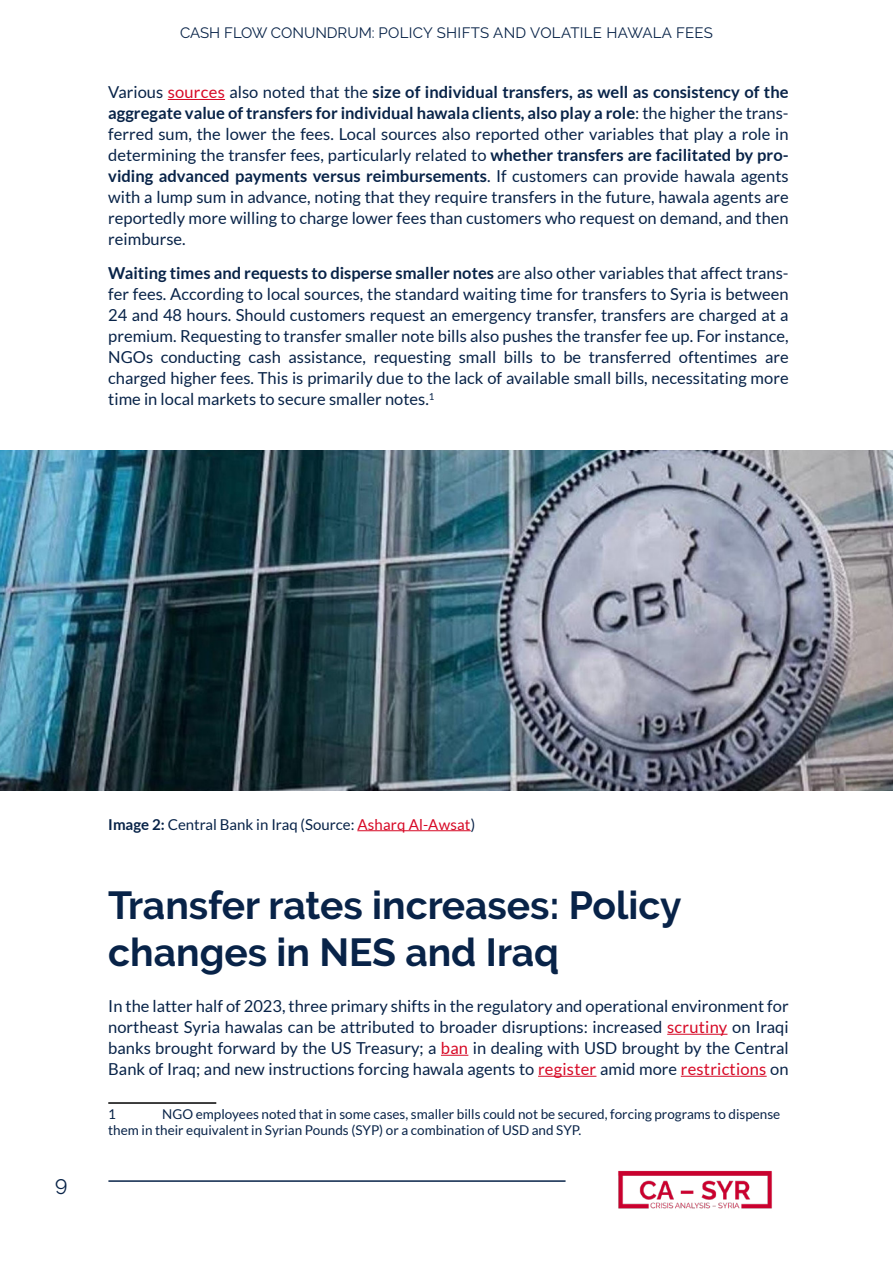
<style>
.page{position:relative;width:893px;height:1263px;background:#fff}
.page>*{position:absolute;margin:0;border:0;box-sizing:border-box;transform-origin:0 0}
.t1{font:700 39px/46.8px "Raleway";color:#082348}
.t2{font:21px "Raleway";color:#082348}
.t3{font:16.5px/21px "Lato";color:#082348;text-align:justify}
.t4{font:15px "Raleway";letter-spacing:.02em;color:#082348}
.t5{font:15px "Lato";color:#082348}
.t6{font:13.5px/16.2px "Lato";color:#082348}
.s1{color:#d70926}
.s2{font-weight:700}
</style>
<div class="page">
<hr style="left:108px;top:1180px;width:458px;height:2px;background:#082348">
<img style="left:618px;top:1170px;width:154px;height:39px">
<hr style="left:168px;top:99px;width:57px;height:1px;background:#d70926">
<hr style="left:357px;top:830px;width:114px;height:1px;background:#d70926">
<hr style="left:667px;top:1034px;width:60px;height:1px;background:#d70926">
<svg style="left:441px;top:1055px;width:27px;height:1px"></svg>
<hr style="left:538px;top:1076px;width:58px;height:1px;background:#d70926">
<hr style="left:681px;top:1076px;width:86px;height:1px;background:#d70926">
<hr style="left:108px;top:1102px;width:108px;height:2px;background:#000">
<img style="left:0;top:451px;width:893px;height:339px">
<p class="t4" style="left:180px;top:24px;width:534px">CASH FLOW CONUNDRUM: POLICY SHIFTS AND VOLATILE HAWALA FEES</p>
<p class="t3" style="left:108px;top:82px;width:682px">Various <span class="s1">sources</span> also noted that the <span class="s2">size of individual transfers, as well as consistency of the aggregate value of transfers for individual hawala clients, also play a role</span>: the higher the trans&shy;ferred sum, the lower the fees. Local sources also reported other variables that play a role in determining the transfer fees, particularly related to <span class="s2">whether transfers are facilitated by pro&shy;viding advanced payments versus reimbursements</span>. If customers can provide hawala agents with a lump sum in advance, noting that they require transfers in the future, hawala agents are reportedly more willing to charge lower fees than customers who request on demand, and then reimburse.</p>
<p class="t3" style="left:108px;top:263px;width:682px"><span class="s2">Waiting times and requests to disperse smaller notes</span> are also other variables that affect trans&shy;fer fees. According to local sources, the standard waiting time for transfers to Syria is between 24 and 48 hours. Should customers request an emergency transfer, transfers are charged at a premium. Requesting to transfer smaller note bills also pushes the transfer fee up. For instance, NGOs conducting cash assistance, requesting small bills to be transferred oftentimes are charged higher fees. This is primarily due to the lack of available small bills, necessitating more time in local markets to secure smaller notes.<sup>1</sup></p>
<p class="t2" style="left:55px;top:1172px;width:14px">9</p>
<p class="t5" style="left:108px;top:816px;width:368px"><span class="s2">Image 2:</span> Central Bank in Iraq (Source: <span class="s1">Asharq Al-Awsat</span>)</p>
<h1 class="t1" style="left:108px;top:882px;width:575px">Transfer rates increases: Policy changes in NES and Iraq</h1>
<p class="t3" style="left:108px;top:995px;width:682px">In the latter half of 2023, three primary shifts in the regulatory and operational environment for northeast Syria hawalas can be attributed to broader disruptions: increased <span class="s1">scrutiny</span> on Iraqi banks brought forward by the US Treasury; a <span class="s1">ban</span> in dealing with USD brought by the Central Bank of Iraq; and new instructions forcing hawala agents to <span class="s1">register</span> amid more <span class="s1">restrictions</span> on</p>
<p class="t6" style="left:108px;top:1106px;width:9px">1</p>
<p class="t6" style="left:108px;top:1106px;width:674px;text-indent:54px">NGO employees noted that in some cases, smaller bills could not be secured, forcing programs to dispense them in their equivalent in Syrian Pounds (SYP) or a combination of USD and SYP.</p>
</div>
